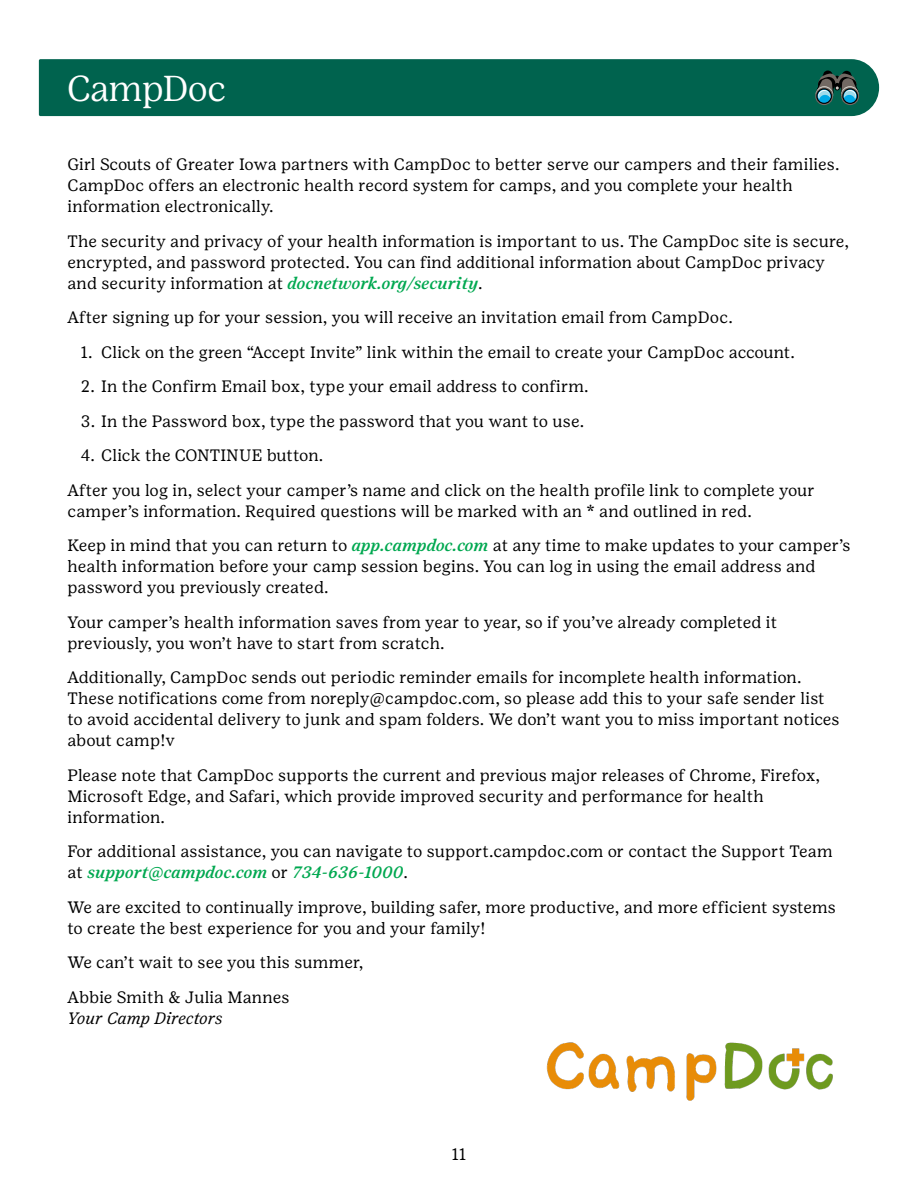
<style>
.page{position:relative;width:918px;height:1188px;background:#fff}
.page>*{position:absolute;margin:0;border:0;box-sizing:border-box;transform-origin:0 0}
.t1{font:300 36px "Girl Scout Display";color:#fff}
.t2{font:16.5px/21px "Girl Scout Text";letter-spacing:.01em;color:#000}
.t3{font:italic 16.5px "Girl Scout Text";letter-spacing:.005em;color:#000}
.s1{font-weight:500;font-style:italic;color:#00a850}
</style>
<div class="page">
<div style="left:39px;top:59px;width:840px;height:57px;background:#00634e"></div>
<img style="left:546px;top:1042px;width:287px;height:59px">
<svg style="left:815px;top:87px;width:18px;height:18px"></svg>
<svg style="left:816px;top:88px;width:16px;height:16px"></svg>
<svg style="left:818px;top:90px;width:13px;height:13px"></svg>
<svg style="left:841px;top:87px;width:18px;height:18px"></svg>
<svg style="left:842px;top:88px;width:16px;height:16px"></svg>
<svg style="left:844px;top:90px;width:13px;height:13px"></svg>
<svg style="left:815px;top:71px;width:44px;height:30px"></svg>
<h1 class="t1" style="left:68px;top:68px;width:160px">CampDoc</h1>
<p class="t2" style="left:68px;top:154px;width:774px">Girl Scouts of Greater Iowa partners with CampDoc to better serve our campers and their families.<br>CampDoc offers an electronic health record system for camps, and you complete your health information electronically.</p>
<p class="t2" style="left:68px;top:231px;width:783px">The security and privacy of your health information is important to us. The CampDoc site is secure, encrypted, and password protected. You can find additional information about CampDoc privacy and security information at <span class="s1">docnetwork.org/security</span>.</p>
<p class="t2" style="left:68px;top:307px;width:667px">After signing up for your session, you will receive an invitation email from CampDoc.</p>
<p class="t2" style="left:81px;top:342px;width:716px">1. Click on the green “Accept Invite” link within the email to create your CampDoc account.</p>
<p class="t2" style="left:81px;top:376px;width:509px">2. In the Confirm Email box, type your email address to confirm.</p>
<p class="t2" style="left:81px;top:411px;width:505px">3. In the Password box, type the password that you want to use.</p>
<p class="t2" style="left:68px;top:438px;width:749px;line-height:34.5px;text-indent:13px">4. Click the CONTINUE button.<br>After you log in, select your camper’s name and click on the health profile link to complete your</p>
<p class="t2" style="left:68px;top:494px;width:785px;line-height:34.5px">camper’s information. Required questions will be marked with an * and outlined in red.<br>Keep in mind that you can return to <span class="s1">app.campdoc.com</span> at any time to make updates to your camper’s</p>
<p class="t2" style="left:68px;top:556px;width:750px">health information before your camp session begins. You can log in using the email address and password you previously created.</p>
<p class="t2" style="left:68px;top:612px;width:711px">Your camper’s health information saves from year to year, so if you’ve already completed it previously, you won’t have to start from scratch.</p>
<p class="t2" style="left:68px;top:667px;width:774px">Additionally, CampDoc sends out periodic reminder emails for incomplete health information.<br>These notifications come from noreply@campdoc.com, so please add this to your safe sender list to avoid accidental delivery to junk and spam folders. We don’t want you to miss important notices about camp!v</p>
<p class="t2" style="left:68px;top:765px;width:754px">Please note that CampDoc supports the current and previous major releases of Chrome, Firefox,<br>Microsoft Edge, and Safari, which provide improved security and performance for health information.</p>
<p class="t2" style="left:68px;top:841px;width:767px">For additional assistance, you can navigate to support.campdoc.com or contact the Support Team at <span class="s1">support@campdoc.com</span> or <span class="s1">734-636-1000</span>.</p>
<p class="t2" style="left:68px;top:897px;width:770px">We are excited to continually improve, building safer, more productive, and more efficient systems to create the best experience for you and your family!</p>
<p class="t2" style="left:68px;top:946px;width:297px;line-height:34.5px">We can’t wait to see you this summer,<br>Abbie Smith &amp; Julia Mannes</p>
<p class="t3" style="left:68px;top:1009px;width:157px">Your Camp Directors</p>
<p class="t2" style="left:452px;top:1144px;width:16px">11</p>
</div>
